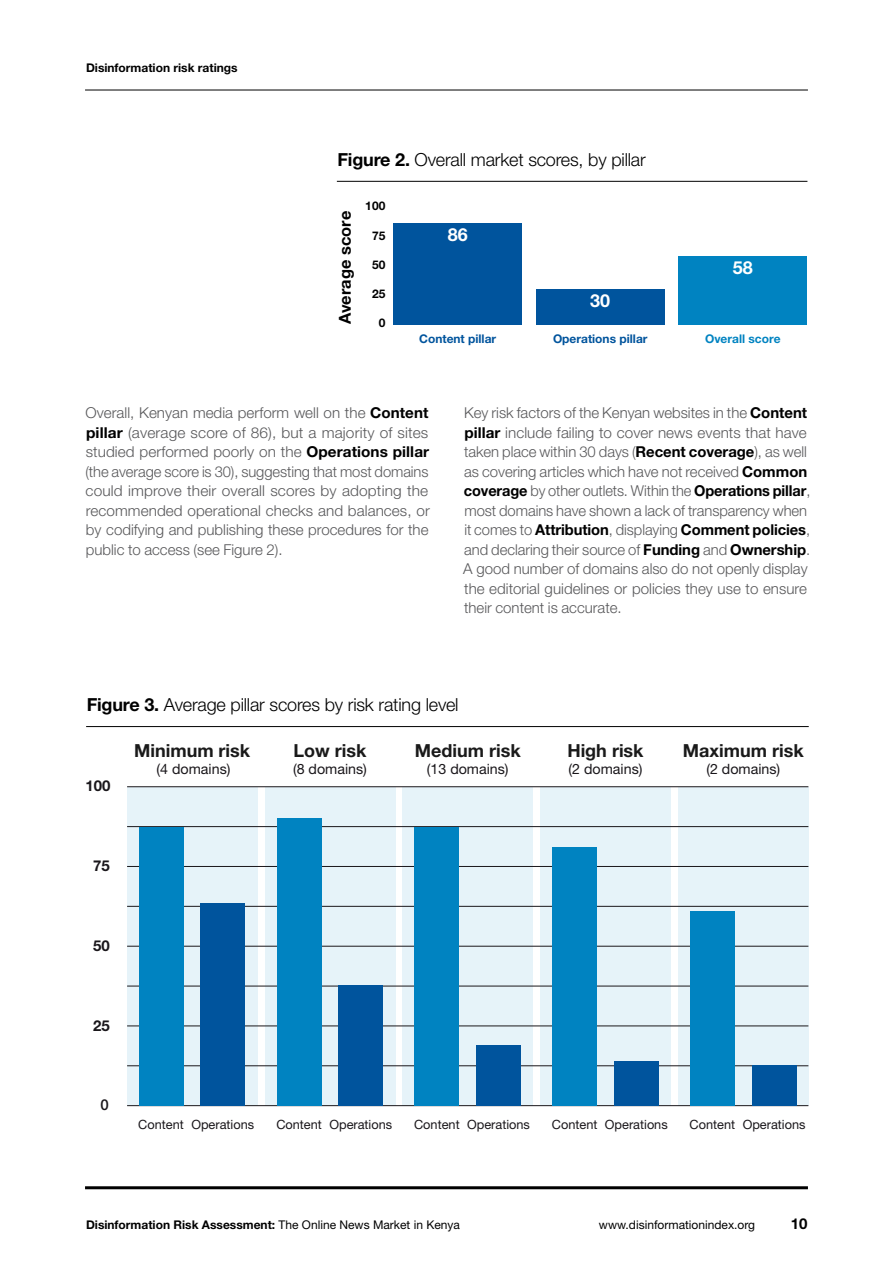
<style>
.page{position:relative;width:893px;height:1263px;background:#fff}
.page>*{position:absolute;margin:0;border:0;box-sizing:border-box;transform-origin:0 0}
.t1{font:300 18px "Helvetica Neue LT Std";letter-spacing:-.01em;color:#000}
.t2{font:700 18px "Helvetica Neue LT Std";color:#1a1a1a}
.t3{font:700 18px "Helvetica Neue LT Std";color:#fff}
.t4{font:700 16.5px "Helvetica Neue LT Std";color:#000}
.t5{font:300 15px/19.5px "Helvetica Neue LT Std";color:#58585a;text-align:justify}
.t6{font:700 15px "Helvetica Neue LT Std";color:#1a171b}
.t7{font:700 15px "Helvetica Neue LT Std";color:#000}
.t8{font:500 15px "Helvetica Neue LT Std";color:#1a171b}
.t9{font:14.25px "Helvetica Neue LT Std";color:#1a171b}
.t10{font:12.75px "Helvetica Neue LT Std";color:#1a171b}
.t11{font:700 12px "Helvetica Neue LT Std";color:#000}
.t12{font:700 12px "Helvetica Neue LT Std";color:#00549d}
.t13{font:12px "Helvetica Neue LT Std";color:#000}
.t14{font:700 12px "Helvetica Neue LT Std";color:#0083c1}
.s1{font-weight:700}
.s2{font-weight:700;color:#000}
.s3{font-weight:400}
</style>
<div class="page">
<hr style="left:86px;top:726px;width:723px;height:1px;background:#000">
<div style="left:127px;top:787px;width:130px;height:319px;background:#e6f3f9"></div>
<div style="left:403px;top:787px;width:130px;height:319px;background:#e6f3f9"></div>
<div style="left:265px;top:787px;width:130px;height:319px;background:#e6f3f9"></div>
<div style="left:540px;top:787px;width:131px;height:319px;background:#e6f3f9"></div>
<div style="left:678px;top:787px;width:130px;height:319px;background:#e6f3f9"></div>
<hr style="left:127px;top:1065px;width:681px;height:1px;background:#1a171b">
<hr style="left:127px;top:1105px;width:681px;height:1px;background:#1a171b">
<hr style="left:127px;top:1026px;width:681px;height:1px;background:#1a171b">
<hr style="left:127px;top:986px;width:681px;height:1px;background:#1a171b">
<hr style="left:127px;top:946px;width:681px;height:1px;background:#1a171b">
<hr style="left:127px;top:906px;width:681px;height:1px;background:#1a171b">
<hr style="left:127px;top:866px;width:681px;height:1px;background:#1a171b">
<hr style="left:127px;top:826px;width:681px;height:1px;background:#1a171b">
<hr style="left:127px;top:786px;width:681px;height:1px;background:#1a171b">
<div style="left:139px;top:827px;width:44px;height:279px;background:#0083c1"></div>
<div style="left:201px;top:903px;width:44px;height:203px;background:#00549d"></div>
<div style="left:277px;top:818px;width:44px;height:288px;background:#0083c1"></div>
<div style="left:339px;top:985px;width:44px;height:121px;background:#00549d"></div>
<div style="left:415px;top:827px;width:44px;height:279px;background:#0083c1"></div>
<div style="left:476px;top:1045px;width:45px;height:61px;background:#00549d"></div>
<div style="left:553px;top:847px;width:44px;height:259px;background:#0083c1"></div>
<div style="left:614px;top:1061px;width:44px;height:45px;background:#00549d"></div>
<div style="left:690px;top:912px;width:44px;height:194px;background:#0083c1"></div>
<div style="left:752px;top:1065px;width:44px;height:41px;background:#00549d"></div>
<div style="left:679px;top:256px;width:128px;height:68px;background:#0083c1"></div>
<div style="left:536px;top:289px;width:128px;height:35px;background:#00549d"></div>
<div style="left:394px;top:223px;width:128px;height:101px;background:#00549d"></div>
<hr style="left:337px;top:181px;width:470px;height:1px;background:#000">
<hr style="left:85px;top:90px;width:723px;height:1px;background:#000">
<hr style="left:85px;top:1186px;width:723px;height:3px;background:#000">
<p class="t11" style="left:86px;top:60px;width:153px">Disinformation risk ratings</p>
<p class="t1" style="left:337px;top:149px;width:310px"><span class="s1">Figure 2.</span> Overall market scores, by pillar</p>
<p class="t4" style="left:335px;top:324px;width:115px;rotate:-90deg">Average score</p>
<p class="t11" style="left:365px;top:199px;width:22px">100</p>
<p class="t11" style="left:372px;top:228px;width:15px">75</p>
<p class="t11" style="left:372px;top:257px;width:15px">50</p>
<p class="t11" style="left:372px;top:286px;width:15px">25</p>
<p class="t11" style="left:379px;top:315px;width:8px">0</p>
<p class="t3" style="left:448px;top:224px;width:21px">86</p>
<p class="t3" style="left:590px;top:289px;width:21px">30</p>
<p class="t3" style="left:733px;top:257px;width:21px">58</p>
<p class="t12" style="left:419px;top:331px;width:79px">Content pillar</p>
<p class="t12" style="left:553px;top:331px;width:96px">Operations pillar</p>
<p class="t14" style="left:705px;top:331px;width:77px">Overall score</p>
<p class="t5" style="left:85px;top:403px;width:346px">Overall, Kenyan media perform well on the <span class="s2">Content pillar</span> (average score of 86), but a majority of sites studied performed poorly on the <span class="s2">Operations pillar </span>(the average score is 30), suggesting that most domains could improve their overall scores by adopting the recommended operational checks and balances, or by codifying and publishing these procedures for the public to access (see Figure 2).</p>
<p class="t5" style="left:463px;top:403px;width:349px;text-align:left">Key risk factors of the Kenyan websites in the <span class="s2">Content pillar</span> include failing to cover news events that have taken place within 30 days (<span class="s2">Recent coverage</span>), as well as covering articles which have not received <span class="s2">Common coverage</span> by other outlets. Within the <span class="s2">Operations pillar</span>, most domains have shown a lack of transparency when it comes to <span class="s2">Attribution</span>, displaying <span class="s2">Comment policies</span>, and declaring their source of <span class="s2">Funding</span> and <span class="s2">Ownership</span>.<br>A good number of domains also do not openly display the editorial guidelines or policies they use to ensure their content is accurate.</p>
<p class="t1" style="left:87px;top:694px;width:373px"><span class="s1">Figure 3.</span> Average pillar scores by risk rating level</p>
<p class="t2" style="left:134px;top:739px;width:118px">Minimum risk</p>
<p class="t9" style="left:157px;top:760px;width:75px">(4 domains)</p>
<p class="t9" style="left:293px;top:760px;width:75px">(8 domains)</p>
<p class="t2" style="left:293px;top:739px;width:74px">Low risk</p>
<p class="t2" style="left:415px;top:739px;width:107px">Medium risk</p>
<p class="t9" style="left:427px;top:760px;width:83px">(13 domains)</p>
<p class="t6" style="left:86px;top:777px;width:27px">100</p>
<p class="t6" style="left:93px;top:856px;width:18px">75</p>
<p class="t6" style="left:93px;top:936px;width:18px">50</p>
<p class="t6" style="left:93px;top:1016px;width:18px">25</p>
<p class="t8" style="left:101px;top:1096px;width:10px">0</p>
<p class="t2" style="left:567px;top:739px;width:78px">High risk</p>
<p class="t9" style="left:569px;top:760px;width:75px">(2 domains)</p>
<p class="t2" style="left:683px;top:739px;width:122px">Maximum risk</p>
<p class="t9" style="left:706px;top:760px;width:75px">(2 domains)</p>
<p class="t10" style="left:138px;top:1117px;width:117px">Content Operations</p>
<p class="t10" style="left:276px;top:1117px;width:117px">Content Operations</p>
<p class="t10" style="left:414px;top:1117px;width:117px">Content Operations</p>
<p class="t10" style="left:552px;top:1117px;width:117px">Content Operations</p>
<p class="t10" style="left:690px;top:1117px;width:117px">Content Operations</p>
<p class="t11" style="left:86px;top:1217px;width:375px">Disinformation Risk Assessment: <span class="s3">The Online News Market in Kenya</span></p>
<p class="t13" style="left:599px;top:1217px;width:158px">www.disinformationindex.org</p>
<p class="t7" style="left:791px;top:1214px;width:18px">10</p>
</div>
